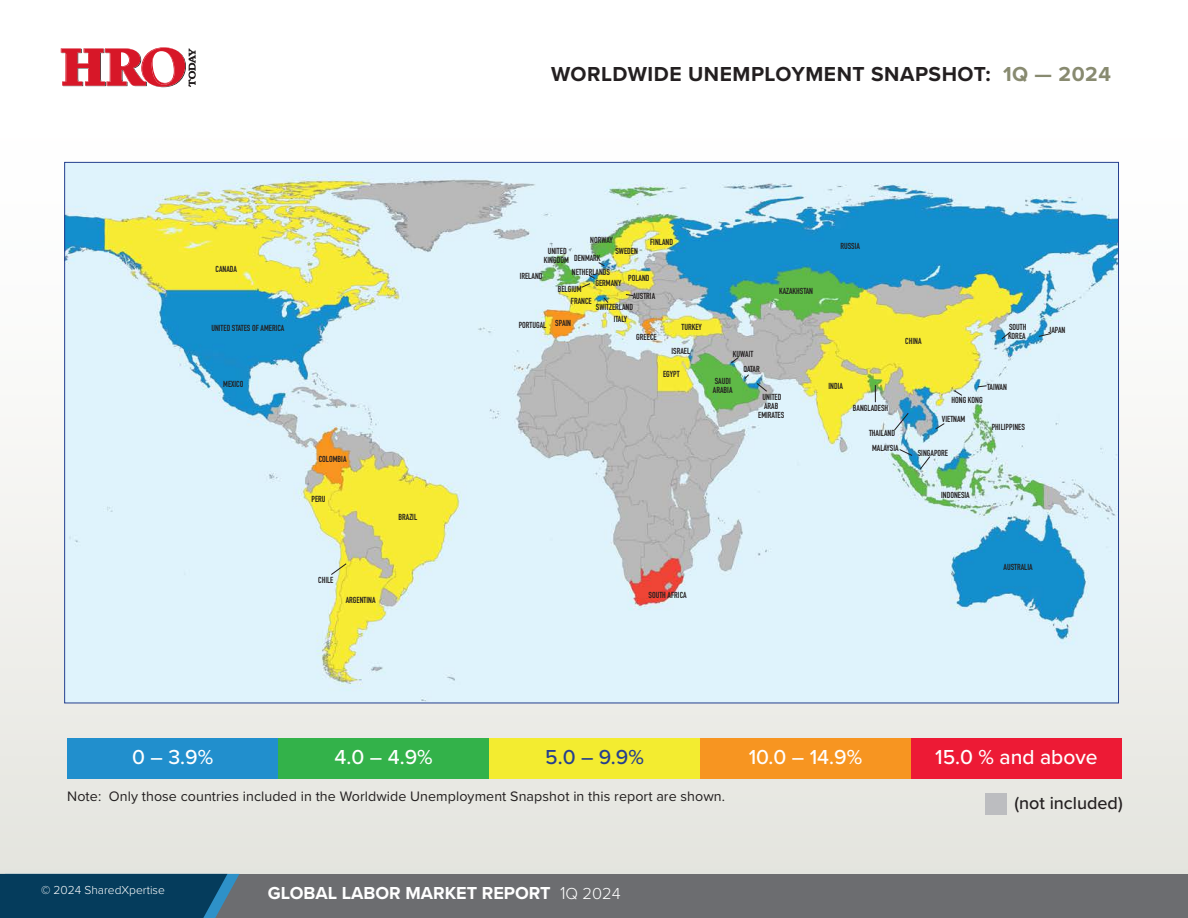
<style>
.page{position:relative;width:1188px;height:918px;background:#fff}
.page>*{position:absolute;margin:0;border:0;box-sizing:border-box;transform-origin:0 0}
.TABLE_COPY_CENTERED{font:500 21px "Proxima Nova";color:#fff}
.TABLE_HEAD{font:700 21px "Proxima Nova";letter-spacing:.025em;color:#231f20}
.TABLE_COPY_CENTERED-2{font:500 21px "Proxima Nova";color:#253f8e}
.t1{font:700 18px "Proxima Nova";color:#fff}
.TABLE_COPY_CENTERED-3{font:500 18px "Proxima Nova";color:#231f20}
.BODY_COPY{font:14.25px "Proxima Nova";letter-spacing:.005em;color:#231f20}
.t2{font:300 12px "Proxima Nova";color:#fff}
.Map_names{font:700 8.7px/9px "DIN Condensed";color:#231f20}
.s1{color:#888a70}
.s2{font-weight:300}
.s3{font-weight:300;font-size:16.5px}
</style>
<div class="page">
<div style="left:0;top:112px;width:1188px;height:801px;background:linear-gradient(to bottom,#fafbff,#e2e2dc)"></div>
<div style="left:0;top:874px;width:1188px;height:44px;background:#6c6d70"></div>
<svg style="left:0;top:874px;width:239px;height:44px;background:#0c4262"></svg>
<img style="left:66px;top:164px;width:1051px;height:537px">
<div style="left:67px;top:738px;width:211px;height:40px;background:#218fcd"></div>
<div style="left:278px;top:738px;width:211px;height:40px;background:#33b24a"></div>
<div style="left:489px;top:738px;width:211px;height:40px;background:#f3ec30"></div>
<div style="left:700px;top:738px;width:211px;height:40px;background:#f79521"></div>
<div style="left:911px;top:738px;width:211px;height:40px;background:#ed1a35"></div>
<svg style="left:61px;top:47px;width:135px;height:40px"></svg>
<svg style="left:581px;top:274px;width:15px;height:14px"></svg>
<svg style="left:603px;top:297px;width:6px;height:7px"></svg>
<svg style="left:625px;top:294px;width:9px;height:2px"></svg>
<svg style="left:730px;top:356px;width:9px;height:8px"></svg>
<svg style="left:744px;top:374px;width:6px;height:6px"></svg>
<svg style="left:756px;top:382px;width:12px;height:10px"></svg>
<svg style="left:977px;top:385px;width:10px;height:3px"></svg>
<svg style="left:954px;top:390px;width:9px;height:6px"></svg>
<svg style="left:935px;top:423px;width:10px;height:7px"></svg>
<svg style="left:875px;top:385px;width:1px;height:17px"></svg>
<svg style="left:893px;top:412px;width:16px;height:19px"></svg>
<svg style="left:899px;top:449px;width:14px;height:7px"></svg>
<svg style="left:919px;top:456px;width:12px;height:14px"></svg>
<svg style="left:1001px;top:331px;width:10px;height:9px"></svg>
<svg style="left:1038px;top:333px;width:14px;height:4px"></svg>
<svg style="left:330px;top:563px;width:17px;height:13px"></svg>
<svg style="left:598px;top:262px;width:7px;height:5px"></svg>
<div style="left:985px;top:793px;width:21px;height:21px;background:#bcbdc0"></div>
<p class="TABLE_HEAD" style="left:551px;top:58px;width:561px">WORLDWIDE UNEMPLOYMENT SNAPSHOT: <span class="s1">1Q — 2024</span></p>
<p class="Map_names" style="left:590px;top:236px;width:24px">NORWAY</p>
<p class="Map_names" style="left:544px;top:247px;width:27px;text-align:center">UNITED<br>KINGDOM</p>
<p class="Map_names" style="left:574px;top:253px;width:28px">DENMARK</p>
<p class="Map_names" style="left:615px;top:247px;width:24px">SWEDEN</p>
<p class="Map_names" style="left:650px;top:237px;width:24px">FINLAND</p>
<p class="Map_names" style="left:840px;top:241px;width:21px">RUSSIA</p>
<p class="Map_names" style="left:216px;top:264px;width:23px">CANADA</p>
<p class="Map_names" style="left:520px;top:272px;width:24px">IRELAND</p>
<p class="Map_names" style="left:572px;top:267px;width:40px">NETHERLANDS</p>
<p class="Map_names" style="left:628px;top:274px;width:23px">POLAND</p>
<p class="Map_names" style="left:595px;top:279px;width:28px">GERMANY</p>
<p class="Map_names" style="left:558px;top:285px;width:25px">BELGIUM</p>
<p class="Map_names" style="left:633px;top:291px;width:24px">AUSTRIA</p>
<p class="Map_names" style="left:571px;top:296px;width:22px">FRANCE</p>
<p class="Map_names" style="left:596px;top:303px;width:39px">SWITZERLAND</p>
<p class="Map_names" style="left:779px;top:286px;width:36px">KAZAKHSTAN</p>
<p class="Map_names" style="left:211px;top:324px;width:75px">UNITED STATES OF AMERICA</p>
<p class="Map_names" style="left:519px;top:321px;width:29px">PORTUGAL</p>
<p class="Map_names" style="left:555px;top:318px;width:17px">SPAIN</p>
<p class="Map_names" style="left:614px;top:315px;width:15px">ITALY</p>
<p class="Map_names" style="left:636px;top:333px;width:22px">GREECE</p>
<p class="Map_names" style="left:682px;top:323px;width:22px">TURKEY</p>
<p class="Map_names" style="left:905px;top:337px;width:18px">CHINA</p>
<p class="Map_names" style="left:1008px;top:322px;width:20px">SOUTH<br>KOREA</p>
<p class="Map_names" style="left:1048px;top:325px;width:18px">JAPAN</p>
<p class="Map_names" style="left:672px;top:346px;width:20px">ISRAEL</p>
<p class="Map_names" style="left:733px;top:349px;width:22px">KUWAIT</p>
<p class="Map_names" style="left:223px;top:380px;width:22px">MEXICO</p>
<p class="Map_names" style="left:319px;top:454px;width:29px">COLOMBIA</p>
<p class="Map_names" style="left:663px;top:369px;width:18px">EGYPT</p>
<p class="Map_names" style="left:713px;top:376px;width:21px">SAUDI<br>ARABIA</p>
<p class="Map_names" style="left:744px;top:365px;width:18px">QATAR</p>
<p class="Map_names" style="left:758px;top:393px;width:28px;text-align:center">UNITED<br>ARAB<br>EMIRATES</p>
<p class="Map_names" style="left:828px;top:381px;width:16px">INDIA</p>
<p class="Map_names" style="left:853px;top:404px;width:37px">BANGLADESH</p>
<p class="Map_names" style="left:869px;top:429px;width:28px">THAILAND</p>
<p class="Map_names" style="left:872px;top:444px;width:28px">MALAYSIA</p>
<p class="Map_names" style="left:987px;top:382px;width:21px">TAIWAN</p>
<p class="Map_names" style="left:952px;top:396px;width:33px">HONG KONG</p>
<p class="Map_names" style="left:942px;top:414px;width:25px">VIETNAM</p>
<p class="Map_names" style="left:918px;top:448px;width:32px">SINGAPORE</p>
<p class="Map_names" style="left:992px;top:423px;width:35px">PHILIPPINES</p>
<p class="Map_names" style="left:312px;top:495px;width:16px">PERU</p>
<p class="Map_names" style="left:941px;top:491px;width:30px">INDONESIA</p>
<p class="Map_names" style="left:399px;top:512px;width:20px">BRAZIL</p>
<p class="Map_names" style="left:1004px;top:562px;width:31px">AUSTRALIA</p>
<p class="Map_names" style="left:318px;top:576px;width:17px">CHILE</p>
<p class="Map_names" style="left:346px;top:595px;width:31px">ARGENTINA</p>
<p class="Map_names" style="left:649px;top:591px;width:40px">SOUTH AFRICA</p>
<p class="TABLE_COPY_CENTERED" style="left:132px;top:742px;width:83px">0 – 3.9%</p>
<p class="TABLE_COPY_CENTERED" style="left:335px;top:742px;width:100px">4.0 – 4.9%</p>
<p class="TABLE_COPY_CENTERED-2" style="left:545px;top:742px;width:100px">5.0 – 9.9%</p>
<p class="TABLE_COPY_CENTERED" style="left:749px;top:742px;width:115px">10.0 – 14.9%</p>
<p class="TABLE_COPY_CENTERED" style="left:935px;top:742px;width:164px">15.0 % and above</p>
<p class="BODY_COPY" style="left:67px;top:786px;width:659px">Note: Only those countries included in the Worldwide Unemployment Snapshot in this report are shown.</p>
<h3 class="t2" style="left:41px;top:881px;width:125px">© 2024 SharedXpertise</h3>
<h2 class="t1" style="left:268px;top:879px;width:354px">GLOBAL LABOR MARKET REPORT <span class="s2">1</span><span class="s3">Q 2024</span></h2>
<p class="TABLE_COPY_CENTERED-3" style="left:1014px;top:790px;width:110px">(not included)</p>
</div>
